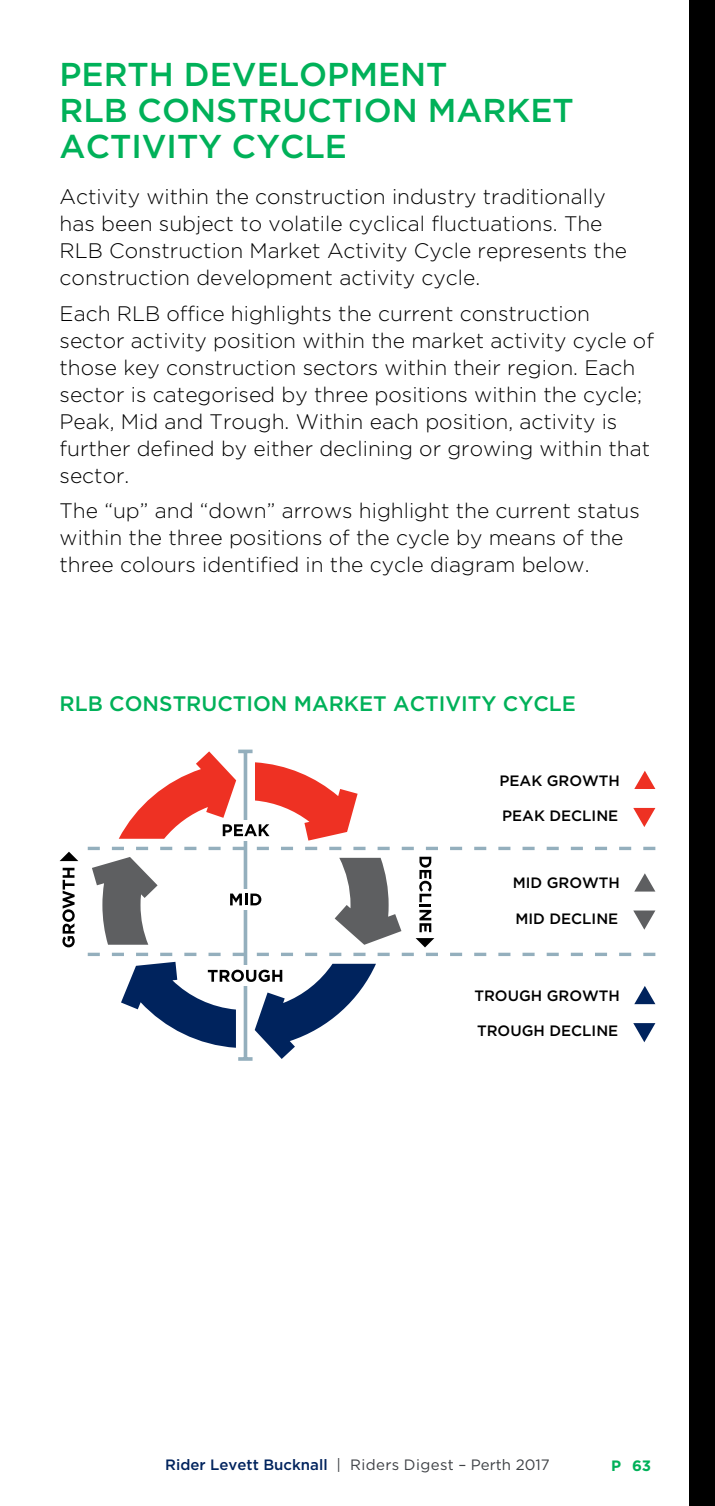
<style>
.page{position:relative;width:715px;height:1506px;background:#fff}
.page>*{position:absolute;margin:0;border:0;box-sizing:border-box;transform-origin:0 0}
.t1{font:500 33px/36px "Gotham";color:#00b159}
.t2{font:300 21px/27px "Gotham";color:#000}
.t3{font:500 21px "Gotham";color:#00b159}
.t4{font:500 15px "Gotham";color:#000}
.t5{font:15px "Gotham";letter-spacing:.025em;color:#3e4145}
.t6{font:700 15px "Gotham";color:#00b159}
.s1{font-weight:500;color:#00235d}
</style>
<div class="page">
<svg style="left:243px;top:841px;width:4px;height:15px"></svg>
<svg style="left:238px;top:749px;width:14px;height:2px"></svg>
<hr style="left:238px;top:1057px;width:14px;height:3px;background:#94afbd">
<svg style="left:62px;top:867px;width:13px;height:80px"></svg>
<svg style="left:60px;top:851px;width:18px;height:10px"></svg>
<svg style="left:119px;top:751px;width:238px;height:89px"></svg>
<svg style="left:88px;top:846px;width:567px;height:4px"></svg>
<svg style="left:634px;top:770px;width:21px;height:19px"></svg>
<svg style="left:633px;top:808px;width:22px;height:19px"></svg>
<svg style="left:88px;top:856px;width:567px;height:202px"></svg>
<div style="left:689px;top:0;width:25px;height:1505px;background:#000"></div>
<h1 class="t1" style="left:60px;top:58px;width:515px">PERTH DEVELOPMENT<br>RLB CONSTRUCTION MARKET<br>ACTIVITY CYCLE</h1>
<p class="t2" style="left:60px;top:184px;width:569px">Activity within the construction industry traditionally has been subject to volatile cyclical fluctuations. the rlB Construction Market Activity Cycle represents the construction development activity cycle.</p>
<p class="t2" style="left:60px;top:301px;width:595px">each rlB office highlights the current construction sector activity position within the market activity cycle of those key construction sectors within their region. each sector is categorised by three positions within the cycle; Peak, Mid and trough. Within each position, activity is further defined by either declining or growing within that sector.</p>
<p class="t2" style="left:60px;top:498px;width:581px">the “up” and “down” arrows highlight the current status within the three positions of the cycle by means of the three colours identified in the cycle diagram below.</p>
<p class="t3" style="left:60px;top:694px;width:517px">RLB CONSTRUCTION MARKET ACTIVITY CYCLE</p>
<p class="t4" style="left:499px;top:773px;width:122px">PEAK GROWTH</p>
<p class="t4" style="left:502px;top:809px;width:118px">PEAK DECLINE</p>
<p class="t4" style="left:512px;top:876px;width:109px">MID GROWTH</p>
<p class="t4" style="left:515px;top:911px;width:104px">MID DECLINE</p>
<p class="t4" style="left:474px;top:989px;width:147px">TROUGH GROWTH</p>
<p class="t4" style="left:477px;top:1024px;width:143px">TROUGH DECLINE</p>
<p class="t5" style="left:165px;top:1457px;width:386px"><span class="s1">RIDER LEVETT BUCKNALL</span> | Riders Digest – Perth 2017</p>
<p class="t6" style="left:611px;top:1458px;width:42px">P 63</p>
</div>
